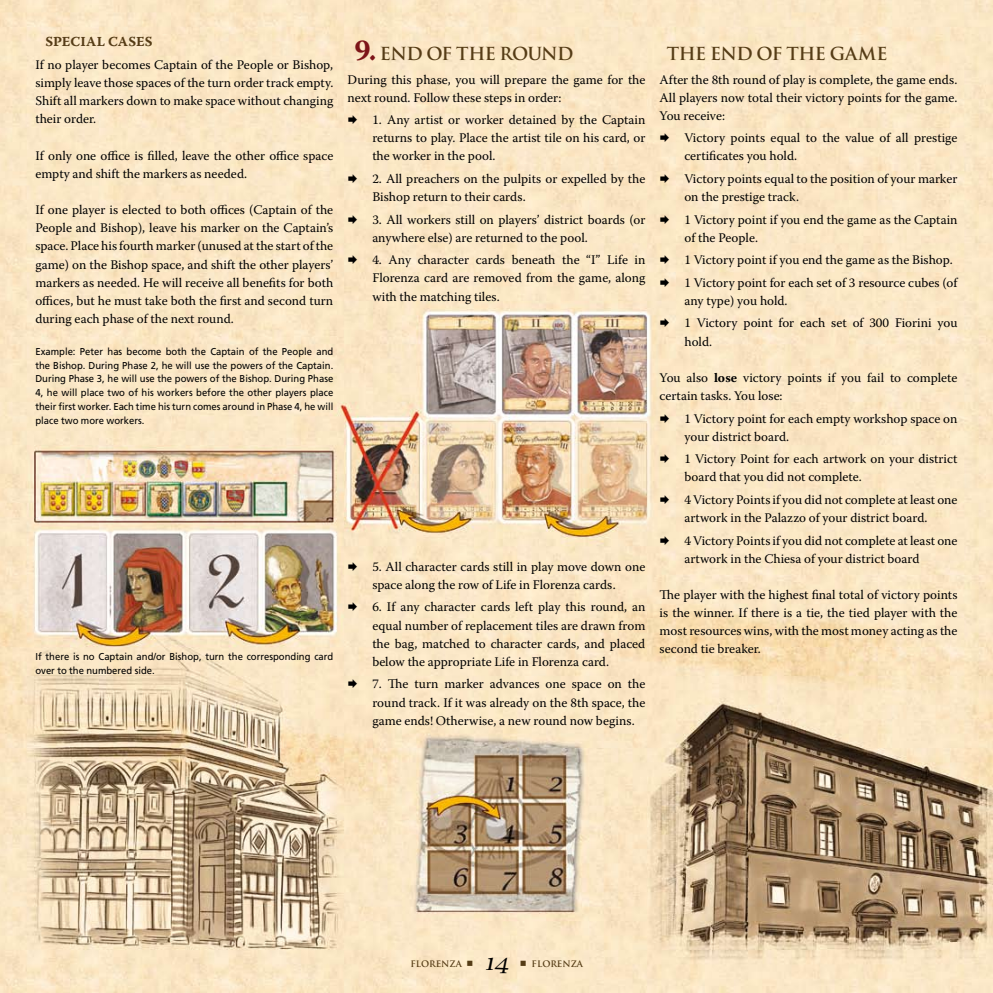
<style>
.page{position:relative;width:993px;height:993px;background:#fff}
.page>*{position:absolute;margin:0;border:0;box-sizing:border-box;transform-origin:0 0}
.t1{font:italic 22.5px "Lucida Calligraphy";color:#000}
.t2{font:700 17.5px "Trajan Pro";letter-spacing:-.035em;color:#553c16}
.t3{font:13.75px "Warnock Pro Bold Capt";letter-spacing:.005em;color:#553c16}
.t4{font:13.12px/18.1px "Warnock Pro";color:#000}
.t5{font:10px/13.8px "Frutiger";color:#000;text-align:justify;scale:.95 1}
.t6{font:700 8.75px "Trajan Pro";color:#553c16}
.s1{font-family:"Warnock Pro";font-size:30px;color:#7d1418}
.s2{font-weight:700}
</style>
<div class="page">
<img style="left:0;top:0;width:992px;height:992px">
<svg style="left:467px;top:960px;width:5px;height:5px"></svg>
<svg style="left:520px;top:960px;width:6px;height:5px"></svg>
<p class="t3" style="left:46px;top:33px;width:108px">SPECIAL CASES</p>
<p class="t4" style="left:35px;top:55px;width:299px;text-align:justify">If no player becomes Captain of the People or Bishop, simply leave those spaces of the turn order track empty.<br>Shift all markers down to make space without changing their order.</p>
<p class="t4" style="left:35px;top:146px;width:299px">If only one office is filled, leave the other office space empty and shift the markers as needed.</p>
<p class="t4" style="left:35px;top:200px;width:299px;text-align:justify">If one player is elected to both offices (Captain of the People and Bishop), leave his marker on the Captain’s space. Place his fourth marker (unused at the start of the game) on the Bishop space, and shift the other players’ markers as needed. He will receive all benefits for both offices, but he must take both the first and second turn during each phase of the next round.</p>
<p class="t5" style="left:35px;top:344px;width:315px">Example: Peter has become both the Captain of the People and the Bishop. During Phase 2, he will use the powers of the Captain.<br>During Phase 3, he will use the powers of the Bishop. During Phase 4, he will place two of his workers before the other players place their first worker. Each time his turn comes around in Phase 4, he will place two more workers.</p>
<p class="t5" style="left:35px;top:649px;width:315px">If there is no Captain and/or Bishop, turn the corresponding card over to the numbered side.</p>
<h2 class="t2" style="left:354px;top:43px;width:203px"><span class="s1">9.</span> END OF THE ROUND</h2>
<p class="t4" style="left:347px;top:70px;width:299px">During this phase, you will prepare the game for the next round. Follow these steps in order:</p>
<p class="t4" style="left:372px;top:110px;width:274px;text-align:justify;text-indent:-25px">∆ 1. Any artist or worker detained by the Captain returns to play. Place the artist tile on his card, or the worker in the pool.</p>
<p class="t4" style="left:372px;top:169px;width:274px;text-indent:-25px">∆ 2. All preachers on the pulpits or expelled by the<br>Bishop return to their cards.</p>
<p class="t4" style="left:372px;top:210px;width:274px;text-indent:-25px">∆ 3. All workers still on players’ district boards (or anywhere else) are returned to the pool.</p>
<p class="t4" style="left:372px;top:250px;width:274px;text-align:justify;text-indent:-25px">∆ 4. Any character cards beneath the “I” Life in Florenza card are removed from the game, along with the matching tiles.</p>
<p class="t4" style="left:347px;top:557px;width:299px;text-align:center">∆ 5. All character cards still in play move down one space along the row of Life in Florenza cards.</p>
<p class="t4" style="left:372px;top:597px;width:274px;text-align:justify;text-indent:-25px">∆ 6. If any character cards left play this round, an equal number of replacement tiles are drawn from the bag, matched to character cards, and placed below the appropriate Life in Florenza card.</p>
<p class="t4" style="left:372px;top:674px;width:274px;text-align:justify;text-indent:-25px">∆ 7. The turn marker advances one space on the round track. If it was already on the 8th space, the game ends! Otherwise, a new round now begins.</p>
<h2 class="t2" style="left:666px;top:43px;width:220px">THE END OF THE GAME</h2>
<p class="t4" style="left:659px;top:70px;width:299px;text-align:justify">After the 8th round of play is complete, the game ends.<br>All players now total their victory points for the game.<br>You receive:</p>
<p class="t4" style="left:684px;top:129px;width:274px;text-indent:-25px">∆ Victory points equal to the value of all prestige certificates you hold.</p>
<p class="t4" style="left:684px;top:169px;width:274px;text-indent:-25px">∆ Victory points equal to the position of your marker on the prestige track.</p>
<p class="t4" style="left:684px;top:210px;width:274px;text-indent:-25px">∆ 1 Victory point if you end the game as the Captain of the People.</p>
<p class="t4" style="left:659px;top:248px;width:299px;line-height:22.5px">∆ 1 Victory point if you end the game as the Bishop. ∆ 1 Victory point for each set of 3 resource cubes (of</p>
<p class="t4" style="left:659px;top:289px;width:299px;line-height:22.5px;text-indent:25px">any type) you hold.<br>∆ 1 Victory point for each set of 300 Fiorini you</p>
<p class="t4" style="left:684px;top:332px;width:29px">hold.</p>
<p class="t4" style="left:659px;top:368px;width:299px">You also <span class="s2">lose</span> victory points if you fail to complete certain tasks. You lose:</p>
<p class="t4" style="left:684px;top:409px;width:274px;text-indent:-25px">∆ 1 Victory point for each empty workshop space on your district board.</p>
<p class="t4" style="left:684px;top:449px;width:274px;text-indent:-25px">∆ 1 Victory Point for each artwork on your district board that you did not complete.</p>
<p class="t4" style="left:659px;top:490px;width:299px;text-align:center">∆ 4 Victory Points if you did not complete at least one artwork in the Palazzo of your district board.</p>
<p class="t4" style="left:684px;top:530px;width:274px;text-indent:-25px">∆ 4 Victory Points if you did not complete at least one artwork in the Chiesa of your district board</p>
<p class="t4" style="left:659px;top:585px;width:299px;text-align:justify">The player with the highest final total of victory points is the winner. If there is a tie, the tied player with the most resources wins, with the most money acting as the second tie breaker.</p>
<p class="t6" style="left:410px;top:958px;width:53px">FLORENZA</p>
<h1 class="t1" style="left:484px;top:947px;width:25px">14</h1>
<p class="t6" style="left:531px;top:958px;width:53px">FLORENZA</p>
</div>
